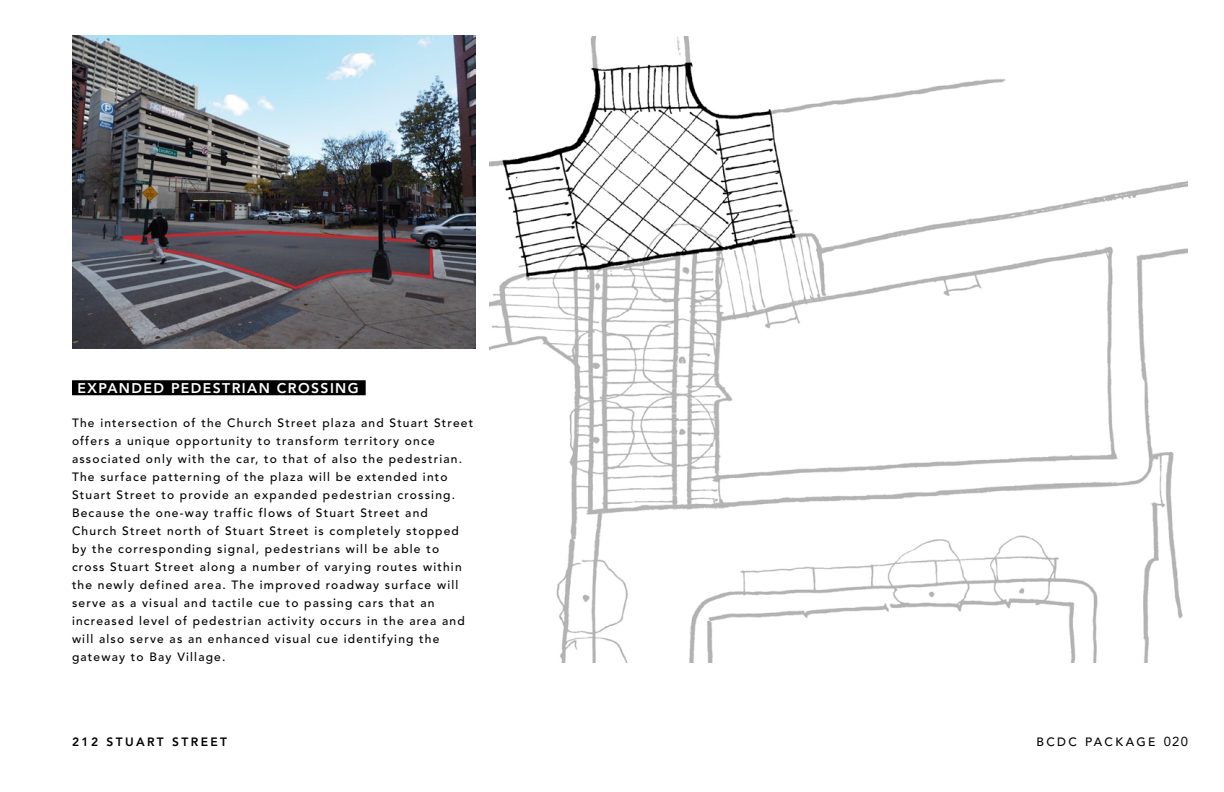
<style>
.page{position:relative;width:1224px;height:792px;background:#fff}
.page>*{position:absolute;margin:0;border:0;box-sizing:border-box;transform-origin:0 0}
.t1{font:800 14px "Avenir LT Std";letter-spacing:.1em;color:#fff}
.t2{font:500 12px/18px "Avenir LT Std";letter-spacing:.1em;color:#000}
.t3{font:800 12px "Avenir LT Std";letter-spacing:.2em;color:#000}
.t4{font:500 12px "Avenir LT Std";letter-spacing:.2em;color:#000}
.s1{font-weight:400;font-size:13px}
</style>
<div class="page">
<img style="left:489px;top:36px;width:699px;height:627px">
<img style="left:72px;top:36px;width:404px;height:312px">
<div style="left:72px;top:380px;width:294px;height:15px;background:#000"></div>
<p class="t1" style="left:78px;top:380px;width:283px">EXPANDED PEDESTRIAN CROSSING</p>
<p class="t2" style="left:72px;top:414px;width:403px">The intersection of the Church Street plaza and Stuart Street offers a unique opportunity to transform territory once associated only with the car, to that of also the pedestrian.<br>The surface patterning of the plaza will be extended into Stuart Street to provide an expanded pedestrian crossing.<br>Because the one-way traffic flows of Stuart Street and Church Street north of Stuart Street is completely stopped by the corresponding signal, pedestrians will be able to cross Stuart Street along a number of varying routes within the newly defined area. The improved roadway surface will serve as a visual and tactile cue to passing cars that an increased level of pedestrian activity occurs in the area and will also serve as an enhanced visual cue identifying the gateway to Bay Village.</p>
<p class="t3" style="left:72px;top:734px;width:157px">212 STUART STREET</p>
<p class="t4" style="left:1037px;top:735px;width:153px">BCDC PACKAGE <span class="s1">020</span></p>
</div>
